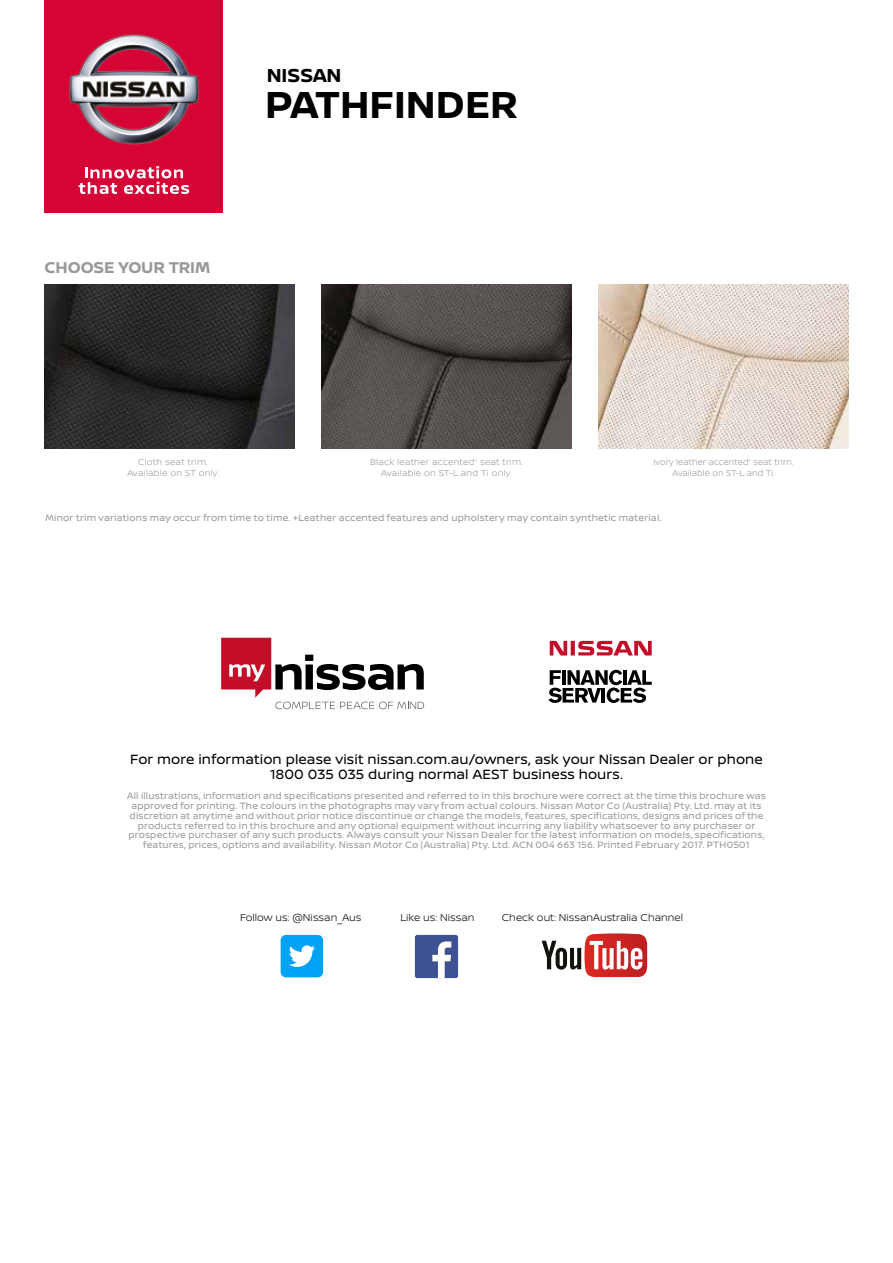
<style>
.page{position:relative;width:893px;height:1263px;background:#fff}
.page>*{position:absolute;margin:0;border:0;box-sizing:border-box;transform-origin:0 0}
.t1{font:700 40.05px "Nissan Brand";color:#000}
.t2{font:700 19.95px "Nissan Brand";color:#000}
.t3{font:700 16.65px "Nissan Brand";letter-spacing:-.005em;color:#99999a}
.t4{font:14.25px/15px "Nissan Brand";letter-spacing:.005em;color:#000;text-align:center}
.t5{font:300 10.5px "Nissan Brand";letter-spacing:.005em;color:#000}
.t6{font:9.75px/9.8px "Nissan Brand";letter-spacing:.02em;color:#99999a;text-align:center}
.t7{font:300 9px/10.8px "Nissan Brand";letter-spacing:.025em;color:#99999a;text-align:center}
.t8{font:300 9px/10.8px "Nissan Brand";letter-spacing:.025em;color:#99999a;text-align:center;scale:.96 1}
</style>
<div class="page">
<div style="left:45px;top:0;width:178px;height:212px;background:#d60434"></div>
<svg style="left:79px;top:166px;width:110px;height:28px"></svg>
<img style="left:69px;top:34px;width:130px;height:111px">
<img style="left:599px;top:285px;width:249px;height:163px">
<img style="left:45px;top:285px;width:249px;height:163px">
<img style="left:322px;top:285px;width:249px;height:163px">
<svg style="left:542px;top:933px;width:105px;height:44px"></svg>
<div style="left:415px;top:935px;width:43px;height:43px;background:#3e5293;border-radius:2px"></div>
<svg style="left:432px;top:941px;width:19px;height:37px"></svg>
<div style="left:281px;top:935px;width:42px;height:42px;background:#00a2f5;border-radius:5px"></div>
<svg style="left:289px;top:945px;width:26px;height:22px"></svg>
<svg style="left:548px;top:670px;width:104px;height:33px"></svg>
<svg style="left:571px;top:641px;width:4px;height:14px"></svg>
<svg style="left:550px;top:641px;width:17px;height:14px"></svg>
<svg style="left:578px;top:641px;width:74px;height:15px"></svg>
<svg style="left:221px;top:638px;width:203px;height:71px"></svg>
<h3 class="t3" style="left:45px;top:256px;width:167px">CHOOSE YOUR TRIM</h3>
<h2 class="t2" style="left:267px;top:61px;width:76px">NISSAN</h2>
<h1 class="t1" style="left:265px;top:76px;width:254px">PATHFINDER</h1>
<p class="t7" style="left:127px;top:456px;width:93px">Cloth seat trim.<br>Available on ST only.</p>
<p class="t7" style="left:370px;top:457px;width:155px">Black leather accented<sup>+</sup> seat trim.<br>Available on ST-L and Ti only.</p>
<p class="t8" style="left:653px;top:457px;width:148px">Ivory leather accented<sup>+</sup> seat trim.<br>Available on ST-L and Ti.</p>
<p class="t6" style="left:46px;top:513px;width:617px">Minor trim variations may occur from time to time. +Leather accented features and upholstery may contain synthetic material.</p>
<h3 class="t4" style="left:130px;top:751px;width:634px">For more information please visit nissan.com.au/owners, ask your Nissan Dealer or phone<br>1800 035 035 during normal AEST business hours.</h3>
<p class="t6" style="left:127px;top:791px;width:640px">All illustrations, information and specifications presented and referred to in this brochure were correct at the time this brochure was approved for printing. The colours in the photographs may vary from actual colours. Nissan Motor Co (Australia) Pty. Ltd. may at its discretion at anytime and without prior notice discontinue or change the models, features, specifications, designs and prices of the products referred to in this brochure and any optional equipment without incurring any liability whatsoever to any purchaser or prospective purchaser of any such products. Always consult your Nissan Dealer for the latest information on models, specifications, features, prices, options and availability. Nissan Motor Co (Australia) Pty. Ltd. ACN 004 663 156. Printed February 2017. PTH0501</p>
<p class="t5" style="left:240px;top:910px;width:123px">Follow us: @Nissan_Aus</p>
<p class="t5" style="left:400px;top:910px;width:76px">Like us: Nissan</p>
<p class="t5" style="left:502px;top:910px;width:183px">Check out: NissanAustralia Channel</p>
</div>
